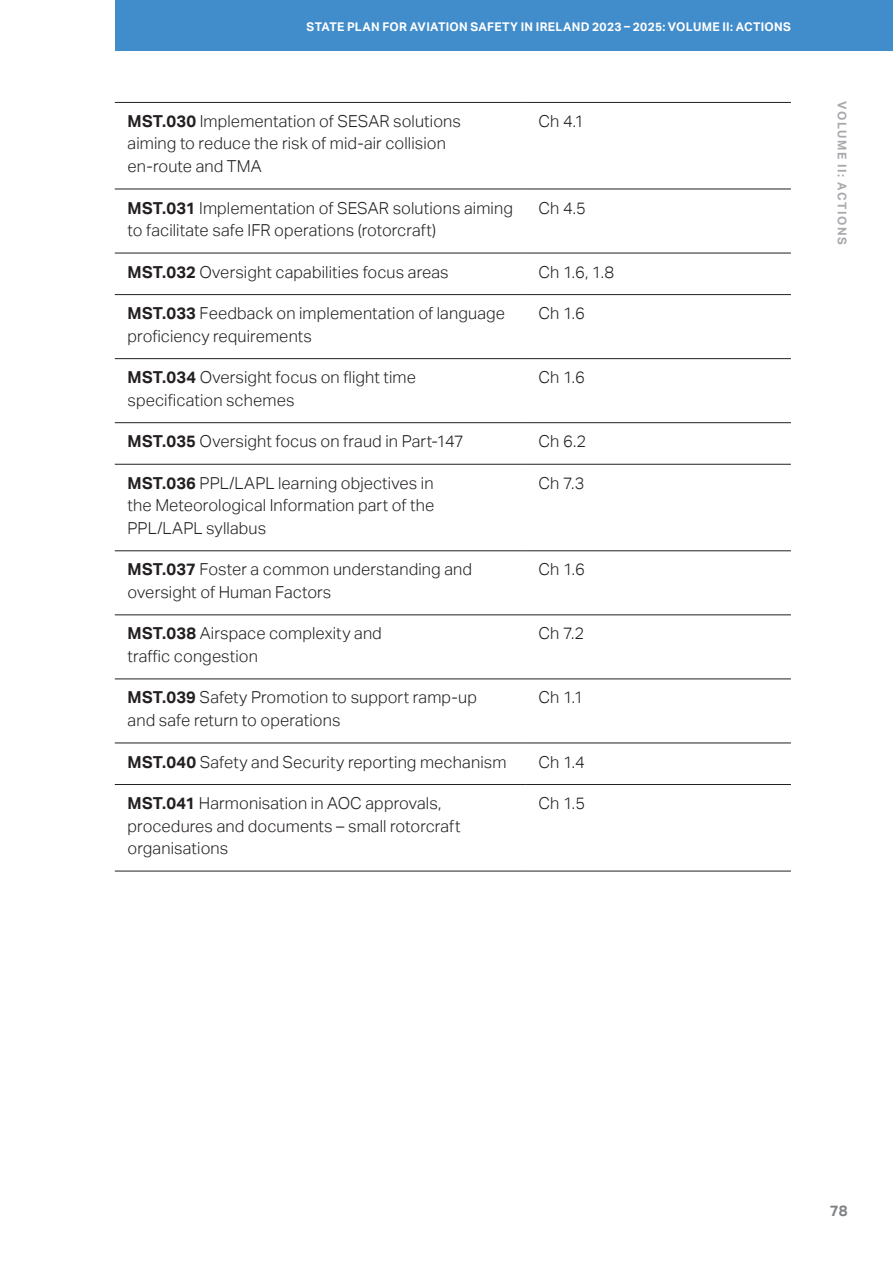
<style>
.page{position:relative;width:893px;height:1263px;background:#fff}
.page>*{position:absolute;margin:0;border:0;box-sizing:border-box;transform-origin:0 0}
.Body_Copy{font:300 16.5px/22.5px "Aktiv Grotesk";letter-spacing:.005em;color:#231f20}
.t1{font:700 15px "Aktiv Grotesk";color:#808285}
.t2{font:700 12px "Aktiv Grotesk";letter-spacing:.025em;color:#fff}
.t3{font:700 12px "Aktiv Grotesk";letter-spacing:.125em;color:#a8a9ad}
.s1{font-weight:700}
</style>
<div class="page">
<div style="left:115px;top:0;width:778px;height:51px;background:#418cca"></div>
<hr style="left:115px;top:102px;width:411px;height:1px;background:#231f20">
<hr style="left:526px;top:102px;width:265px;height:1px;background:#231f20">
<hr style="left:115px;top:189px;width:411px;height:1px;background:#231f20">
<hr style="left:526px;top:189px;width:265px;height:1px;background:#231f20">
<hr style="left:115px;top:253px;width:411px;height:1px;background:#231f20">
<hr style="left:526px;top:253px;width:265px;height:1px;background:#231f20">
<hr style="left:115px;top:294px;width:411px;height:1px;background:#231f20">
<hr style="left:526px;top:294px;width:265px;height:1px;background:#231f20">
<hr style="left:115px;top:358px;width:411px;height:1px;background:#231f20">
<hr style="left:526px;top:358px;width:265px;height:1px;background:#231f20">
<hr style="left:115px;top:422px;width:411px;height:1px;background:#231f20">
<hr style="left:526px;top:422px;width:265px;height:1px;background:#231f20">
<hr style="left:115px;top:464px;width:411px;height:1px;background:#231f20">
<hr style="left:526px;top:464px;width:265px;height:1px;background:#231f20">
<hr style="left:115px;top:550px;width:411px;height:1px;background:#231f20">
<hr style="left:526px;top:550px;width:265px;height:1px;background:#231f20">
<hr style="left:115px;top:614px;width:411px;height:1px;background:#231f20">
<hr style="left:526px;top:614px;width:265px;height:1px;background:#231f20">
<hr style="left:115px;top:678px;width:411px;height:1px;background:#231f20">
<hr style="left:526px;top:678px;width:265px;height:1px;background:#231f20">
<hr style="left:115px;top:742px;width:411px;height:1px;background:#231f20">
<hr style="left:526px;top:742px;width:265px;height:1px;background:#231f20">
<hr style="left:115px;top:784px;width:411px;height:1px;background:#231f20">
<hr style="left:526px;top:784px;width:265px;height:1px;background:#231f20">
<hr style="left:115px;top:871px;width:411px;height:1px;background:#231f20">
<hr style="left:526px;top:871px;width:265px;height:1px;background:#231f20">
<p class="t2" style="left:307px;top:20px;width:486px">STATE PLAN FOR AVIATION SAFETY IN IRELAND 2023 – 2025: VOLUME II: ACTIONS</p>
<p class="Body_Copy" style="left:128px;top:110px;width:335px"><span class="s1">MST.030</span> Implementation of SESAR solutions aiming to reduce the risk of mid-air collision en-route and TMA</p>
<p class="Body_Copy" style="left:539px;top:110px;width:47px">Ch 4.1</p>
<p class="Body_Copy" style="left:128px;top:197px;width:387px"><span class="s1">MST.031</span> Implementation of SESAR solutions aiming to facilitate safe IFR operations (rotorcraft)</p>
<p class="Body_Copy" style="left:539px;top:197px;width:49px">Ch 4.5</p>
<p class="Body_Copy" style="left:128px;top:261px;width:323px"><span class="s1">MST.032</span> Oversight capabilities focus areas</p>
<p class="Body_Copy" style="left:539px;top:261px;width:77px">Ch 1.6, 1.8</p>
<p class="Body_Copy" style="left:128px;top:302px;width:379px"><span class="s1">MST.033</span> Feedback on implementation of language proficiency requirements</p>
<p class="Body_Copy" style="left:539px;top:302px;width:48px">Ch 1.6</p>
<p class="Body_Copy" style="left:128px;top:366px;width:290px"><span class="s1">MST.034</span> Oversight focus on flight time specification schemes</p>
<p class="Body_Copy" style="left:539px;top:366px;width:48px">Ch 1.6</p>
<p class="Body_Copy" style="left:128px;top:430px;width:338px"><span class="s1">MST.035</span> Oversight focus on fraud in Part-147</p>
<p class="Body_Copy" style="left:539px;top:430px;width:49px">Ch 6.2</p>
<p class="Body_Copy" style="left:128px;top:472px;width:308px;text-align:justify"><span class="s1">MST.036</span> PPL/LAPL learning objectives in the Meteorological Information part of the PPL/LAPL syllabus</p>
<p class="Body_Copy" style="left:539px;top:472px;width:47px">Ch 7.3</p>
<p class="Body_Copy" style="left:128px;top:558px;width:346px"><span class="s1">MST.037</span> Foster a common understanding and oversight of Human Factors</p>
<p class="Body_Copy" style="left:539px;top:558px;width:48px">Ch 1.6</p>
<p class="Body_Copy" style="left:128px;top:622px;width:256px"><span class="s1">MST.038</span> Airspace complexity and traffic congestion</p>
<p class="Body_Copy" style="left:539px;top:622px;width:47px">Ch 7.2</p>
<p class="Body_Copy" style="left:128px;top:686px;width:351px"><span class="s1">MST.039</span> Safety Promotion to support ramp-up and safe return to operations</p>
<p class="Body_Copy" style="left:539px;top:686px;width:46px">Ch 1.1</p>
<p class="Body_Copy" style="left:128px;top:750px;width:380px"><span class="s1">MST.040</span> Safety and Security reporting mechanism</p>
<p class="Body_Copy" style="left:539px;top:750px;width:48px">Ch 1.4</p>
<p class="Body_Copy" style="left:128px;top:792px;width:334px"><span class="s1">MST.041</span> Harmonisation in AOC approvals, procedures and documents – small rotorcraft organisations</p>
<p class="Body_Copy" style="left:539px;top:792px;width:48px">Ch 1.5</p>
<p class="t3" style="left:849px;top:101px;width:145px;rotate:90deg">VOLUME II: ACTIONS</p>
<p class="t1" style="left:830px;top:1202px;width:19px">78</p>
</div>
